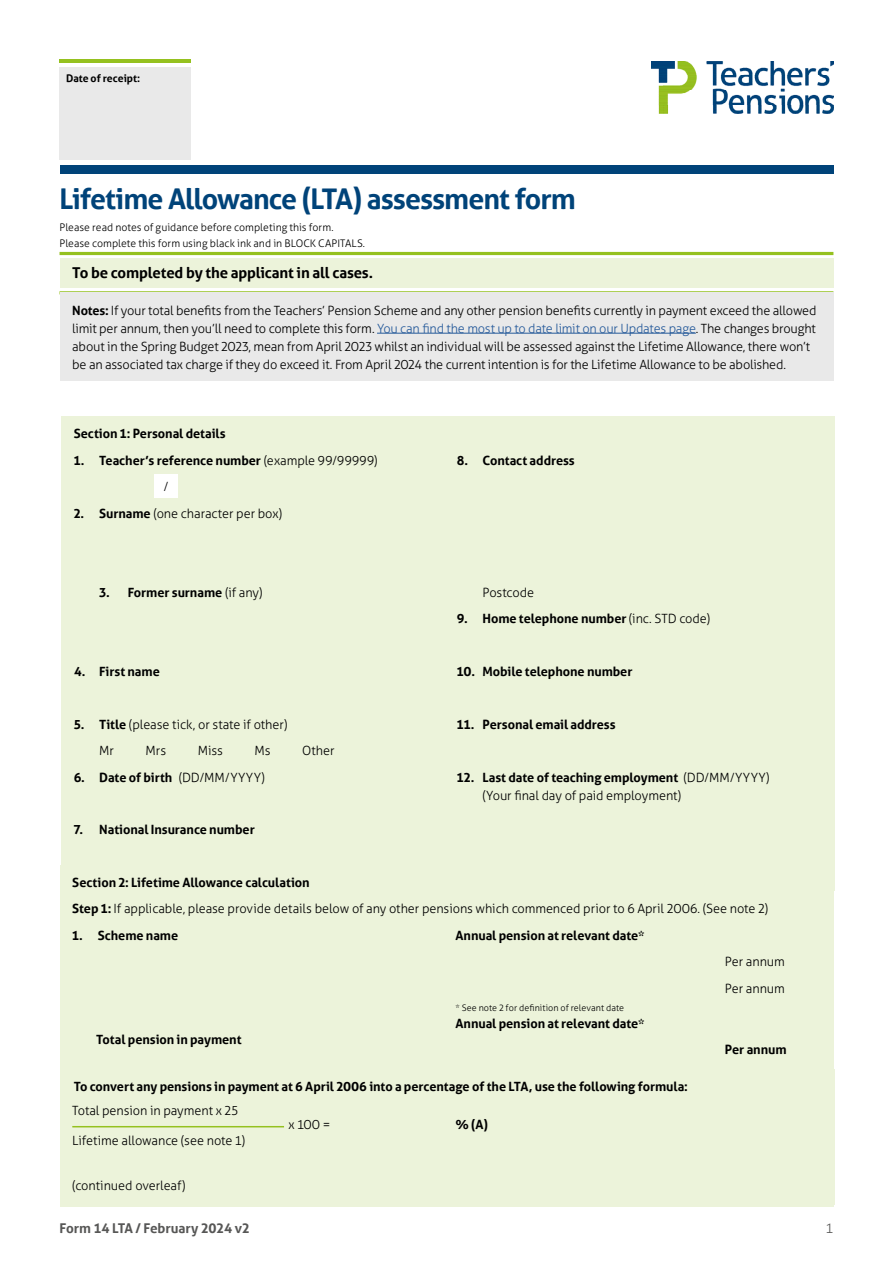
<style>
.page{position:relative;width:893px;height:1263px;background:#fff}
.page>*{position:absolute;margin:0;border:0;box-sizing:border-box;transform-origin:0 0}
.t1{font:700 28.5px "Aller";letter-spacing:-.035em;color:#004379}
.Body_9_12{font:700 15px "Aller";letter-spacing:-.01em;color:#000}
.t2{font:700 13.5px "Aller";letter-spacing:-.01em;color:#575756}
.t3{font:300 13.5px "Aller";color:#575756}
.Body_9_16{font:300 12.75px/18px "Aller";letter-spacing:-.01em;color:#000}
.Body_9_16-2{font:700 12.75px "Aller";letter-spacing:-.005em;color:#000}
.Body_9_12-2{font:300 10.5px/15.6px "Aller";color:#000}
.t4{font:700 10.5px "Aller";color:#000}
.Body_9_16-3{font:300 9px "Aller";letter-spacing:.005em;color:#000}
.s1{font-weight:700}
.s2{color:#275b9b}
.s3{font-weight:300}
</style>
<div class="page">
<img style="left:652px;top:61px;width:181px;height:52px">
<div style="left:60px;top:165px;width:773px;height:8px;background:#004379"></div>
<hr style="left:60px;top:60px;width:131px;height:3px;background:#95c11f">
<div style="left:60px;top:67px;width:131px;height:93px;background:#e9e9e9"></div>
<div style="left:61px;top:416px;width:774px;height:475px;background:#ecf3da"></div>
<div style="left:154px;top:474px;width:24px;height:24px;background:#fff"></div>
<div style="left:60px;top:258px;width:773px;height:30px;background:#ecf3da"></div>
<hr style="left:60px;top:252px;width:773px;height:3px;background:#95c11f">
<hr style="left:60px;top:291px;width:773px;height:3px;background:#95c11f">
<div style="left:60px;top:865px;width:773px;height:341px;background:#ecf3da"></div>
<div style="left:60px;top:292px;width:773px;height:89px;background:#e9e9e9"></div>
<hr style="left:377px;top:333px;width:319px;height:1px;background:#275b9b">
<div style="left:61px;top:1069px;width:774px;height:136px;background:#ecf3da"></div>
<hr style="left:72px;top:1126px;width:212px;height:1px;background:#95c11f">
<p class="t4" style="left:66px;top:71px;width:76px">Date of receipt:</p>
<p class="t1" style="left:60px;top:182px;width:518px">Lifetime Allowance (LTA) assessment form</p>
<p class="Body_9_12-2" style="left:60px;top:219px;width:307px">Please read notes of guidance before completing this form.<br>Please complete this form using black ink and in BLOCK CAPITALS.</p>
<p class="Body_9_12" style="left:72px;top:264px;width:302px">To be completed by the applicant in all cases.</p>
<p class="Body_9_16" style="left:72px;top:301px;width:746px"><span class="s1">Notes:</span> If your total benefits from the Teachers’ Pension Scheme and any other pension benefits currently in payment exceed the allowed limit per annum, then you’ll need to complete this form. <span class="s2">You can find the most up to date limit on our Updates page</span>. The changes brought about in the Spring Budget 2023, mean from April 2023 whilst an individual will be assessed against the Lifetime Allowance, there won’t be an associated tax charge if they do exceed it. From April 2024 the current intention is for the Lifetime Allowance to be abolished.</p>
<p class="Body_9_16-2" style="left:74px;top:426px;width:153px">Section 1: Personal details</p>
<p class="Body_9_16-2" style="left:74px;top:452px;width:305px">1. Teacher’s reference number <span class="s3">(example 99/99999)</span></p>
<p class="Body_9_16" style="left:163px;top:477px;width:7px">/</p>
<p class="Body_9_16" style="left:74px;top:504px;width:210px"><span class="s1">2. Surname</span> (one character per box)</p>
<p class="Body_9_16-2" style="left:99px;top:584px;width:165px">3. Former surname <span class="s3">(if any)</span></p>
<p class="Body_9_16-2" style="left:74px;top:663px;width:88px">4. First name</p>
<p class="Body_9_16" style="left:74px;top:715px;width:215px"><span class="s1">5. Title</span> (please tick, or state if other)</p>
<p class="Body_9_16" style="left:99px;top:741px;width:16px">Mr</p>
<p class="Body_9_16" style="left:146px;top:741px;width:22px">Mrs</p>
<p class="Body_9_16" style="left:198px;top:741px;width:26px">Miss</p>
<p class="Body_9_16" style="left:254px;top:741px;width:18px">Ms</p>
<p class="Body_9_16" style="left:302px;top:741px;width:34px">Other</p>
<p class="Body_9_16-2" style="left:74px;top:769px;width:193px">6. Date of birth <span class="s3">(DD/MM/YYYY)</span></p>
<p class="Body_9_16-2" style="left:74px;top:822px;width:183px">7. National Insurance number</p>
<p class="Body_9_16-2" style="left:457px;top:452px;width:119px">8. Contact address</p>
<p class="Body_9_16" style="left:482px;top:583px;width:53px">Postcode</p>
<p class="Body_9_16-2" style="left:457px;top:611px;width:255px">9. Home telephone number <span class="s3">(inc. STD code)</span></p>
<p class="Body_9_16-2" style="left:457px;top:663px;width:177px">10. Mobile telephone number</p>
<p class="Body_9_16-2" style="left:457px;top:716px;width:160px">11. Personal email address</p>
<p class="Body_9_16" style="left:482px;top:768px;width:289px;text-indent:-26px"><span class="s1">12. Last date of teaching employment</span> (DD/MM/YYYY) (Your final day of paid employment)</p>
<p class="Body_9_16-2" style="left:72px;top:874px;width:239px">Section 2: Lifetime Allowance calculation</p>
<p class="Body_9_16" style="left:72px;top:900px;width:697px"><span class="s1">Step 1:</span> If applicable, please provide details below of any other pensions which commenced prior to 6 April 2006. (See note 2)</p>
<p class="Body_9_16-2" style="left:72px;top:927px;width:108px">1. Scheme name</p>
<p class="Body_9_16-2" style="left:455px;top:927px;width:190px">Annual pension at relevant date*</p>
<p class="Body_9_16" style="left:725px;top:952px;width:61px">Per annum</p>
<p class="Body_9_16" style="left:725px;top:979px;width:61px">Per annum</p>
<p class="Body_9_16-3" style="left:455px;top:1002px;width:170px">* See note 2 for definition of relevant date</p>
<p class="Body_9_16-2" style="left:455px;top:1015px;width:190px">Annual pension at relevant date*</p>
<p class="Body_9_16-2" style="left:96px;top:1031px;width:147px">Total pension in payment</p>
<p class="Body_9_16-2" style="left:74px;top:1079px;width:616px">To convert any pensions in payment at 6 April 2006 into a percentage of the LTA, use the following formula:</p>
<p class="Body_9_16" style="left:288px;top:1116px;width:44px">x 100 =</p>
<p class="Body_9_16-2" style="left:456px;top:1117px;width:34px">% (A)</p>
<p class="Body_9_16" style="left:72px;top:1102px;width:167px">Total pension in payment x 25</p>
<p class="Body_9_16" style="left:72px;top:1131px;width:174px">Lifetime allowance (see note 1)</p>
<p class="Body_9_16" style="left:72px;top:1176px;width:115px">(continued overleaf)</p>
<p class="Body_9_16-2" style="left:725px;top:1042px;width:63px">Per annum</p>
<p class="t2" style="left:60px;top:1220px;width:192px">Form 14 LTA / February 2024 v2</p>
<p class="t3" style="left:825px;top:1220px;width:10px">1</p>
</div>
